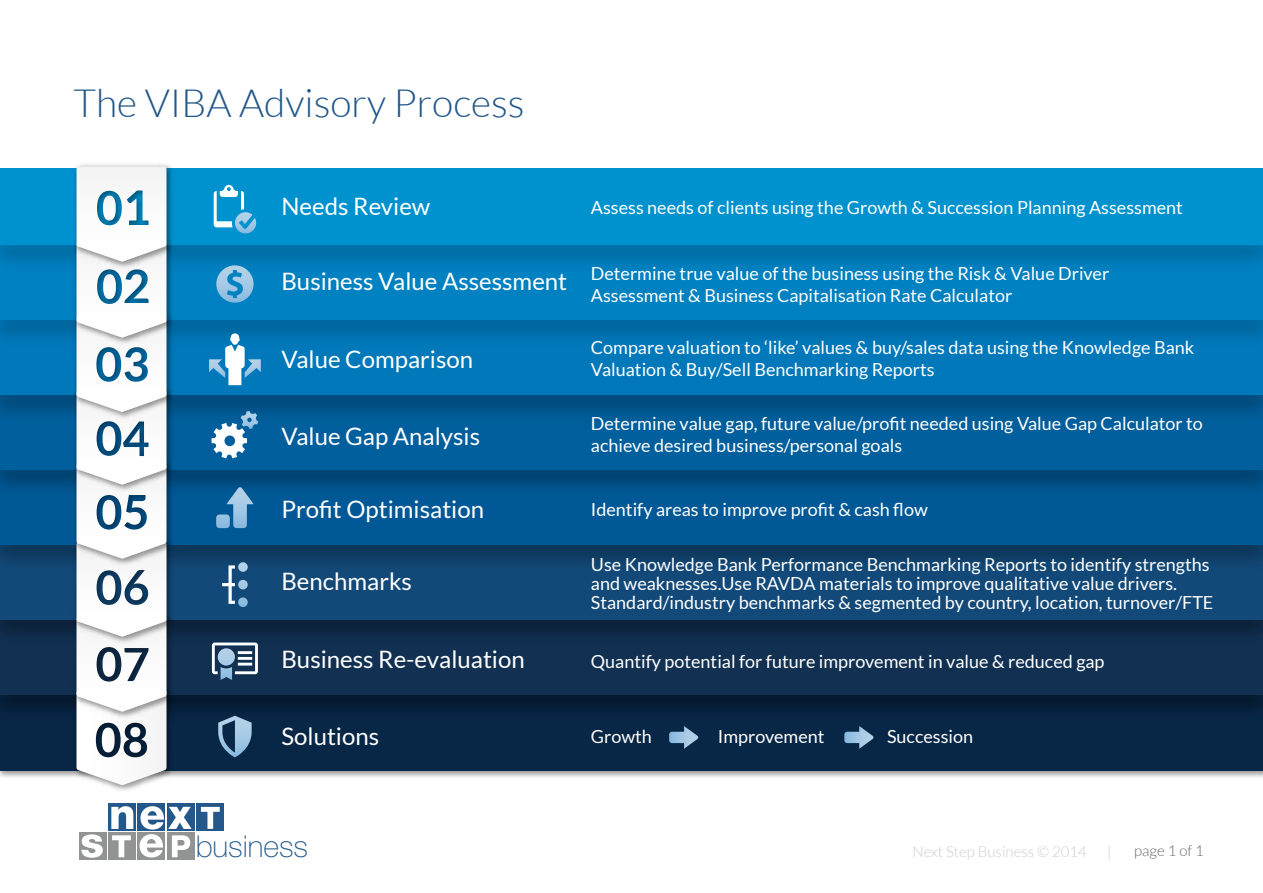
<style>
.page{position:relative;width:1263px;height:893px;background:#fff}
.page>*{position:absolute;margin:0;border:0;box-sizing:border-box;transform-origin:0 0}
.t1{font:300 39px "Lato";color:#215688}
.t2{font:100 30.15px "Helvetica Neue";color:#24588b}
.t3{font:24px "Lato";color:#fff}
.t4{font:18px/21.8px "Lato";color:#fff}
.t5{font:300 15px "Lato";color:#ccc}
.t6{font:300 15px "Lato";color:#666}
</style>
<div class="page">
<div style="left:0;top:695px;width:1263px;height:76px;background:#082747"></div>
<img style="left:0;top:695px;width:1263px;height:63px">
<div style="left:0;top:618px;width:1263px;height:77px;background:#113052"></div>
<div style="left:108px;top:803px;width:28px;height:28px;background:#24588b"></div>
<div style="left:137px;top:803px;width:28px;height:28px;background:#24588b"></div>
<div style="left:167px;top:803px;width:28px;height:28px;background:#24588b"></div>
<div style="left:108px;top:832px;width:28px;height:28px;background:#929493"></div>
<div style="left:79px;top:832px;width:28px;height:28px;background:#929493"></div>
<div style="left:137px;top:832px;width:28px;height:28px;background:#929493"></div>
<div style="left:167px;top:832px;width:28px;height:28px;background:#929493"></div>
<div style="left:196px;top:803px;width:28px;height:28px;background:#24588b"></div>
<svg style="left:111px;top:806px;width:22px;height:23px"></svg>
<svg style="left:81px;top:834px;width:22px;height:24px"></svg>
<svg style="left:201px;top:807px;width:19px;height:22px"></svg>
<svg style="left:112px;top:835px;width:19px;height:22px"></svg>
<svg style="left:140px;top:806px;width:52px;height:51px"></svg>
<img style="left:0;top:620px;width:1263px;height:52px">
<div style="left:0;top:543px;width:1263px;height:77px;background:linear-gradient(to bottom,#0e3d64,#134e80)"></div>
<div style="left:0;top:468px;width:1263px;height:77px;background:#005996"></div>
<img style="left:0;top:470px;width:1263px;height:59px">
<div style="left:0;top:393px;width:1263px;height:77px;background:#005f9c"></div>
<img style="left:0;top:395px;width:1263px;height:64px">
<div style="left:0;top:318px;width:1263px;height:77px;background:linear-gradient(to bottom,#006ca7,#007dc1)"></div>
<div style="left:0;top:243px;width:1263px;height:77px;background:linear-gradient(to bottom,#0074ae,#0086c9)"></div>
<div style="left:0;top:168px;width:1263px;height:77px;background:#0092ce"></div>
<img style="left:72px;top:721px;width:105px;height:69px">
<img style="left:72px;top:646px;width:105px;height:75px">
<img style="left:72px;top:568px;width:105px;height:78px">
<img style="left:72px;top:495px;width:105px;height:73px">
<img style="left:72px;top:423px;width:105px;height:72px">
<img style="left:72px;top:348px;width:105px;height:75px">
<img style="left:72px;top:271px;width:105px;height:77px">
<svg style="left:216px;top:487px;width:38px;height:41px"></svg>
<svg style="left:216px;top:265px;width:38px;height:38px"></svg>
<svg style="left:209px;top:333px;width:52px;height:52px"></svg>
<svg style="left:214px;top:185px;width:42px;height:48px"></svg>
<svg style="left:222px;top:562px;width:26px;height:45px"></svg>
<svg style="left:212px;top:642px;width:46px;height:38px"></svg>
<svg style="left:218px;top:716px;width:34px;height:41px"></svg>
<svg style="left:212px;top:411px;width:46px;height:47px"></svg>
<img style="left:72px;top:164px;width:105px;height:107px">
<svg style="left:76px;top:167px;width:90px;height:618px"></svg>
<svg style="left:669px;top:726px;width:29px;height:23px"></svg>
<svg style="left:844px;top:726px;width:30px;height:23px"></svg>
<h1 class="t1" style="left:73px;top:82px;width:453px">The VIBA Advisory Process</h1>
<h3 class="t3" style="left:281px;top:193px;width:150px">Needs Review</h3>
<p class="t4" style="left:591px;top:196px;width:593px">Assess needs of clients using the Growth &amp; Succession Planning Assessment</p>
<h3 class="t3" style="left:281px;top:268px;width:287px">Business Value Assessment</h3>
<h3 class="t3" style="left:281px;top:346px;width:193px">Value Comparison</h3>
<h3 class="t3" style="left:281px;top:423px;width:200px">Value Gap Analysis</h3>
<h3 class="t3" style="left:281px;top:496px;width:204px">Profit Optimisation</h3>
<h3 class="t3" style="left:281px;top:568px;width:132px">Benchmarks</h3>
<h3 class="t3" style="left:281px;top:646px;width:245px">Business Re-evaluation</h3>
<h3 class="t3" style="left:281px;top:723px;width:99px">Solutions</h3>
<p class="t4" style="left:591px;top:263px;width:520px">Determine true value of the business using the Risk &amp; Value Driver<br>Assessment &amp; Business Capitalisation Rate Calculator</p>
<p class="t4" style="left:591px;top:337px;width:605px">Compare valuation to ‘like’ values &amp; buy/sales data using the Knowledge Bank<br>Valuation &amp; Buy/Sell Benchmarking Reports</p>
<p class="t4" style="left:591px;top:413px;width:613px">Determine value gap, future value/profit needed using Value Gap Calculator to achieve desired business/personal goals</p>
<p class="t4" style="left:591px;top:498px;width:338px">Identify areas to improve profit &amp; cash flow</p>
<p class="t4" style="left:591px;top:555px;width:624px;line-height:18.8px">Use Knowledge Bank Performance Benchmarking Reports to identify strengths and weaknesses.Use RAVDA materials to improve qualitative value drivers.<br>Standard/industry benchmarks &amp; segmented by country, location, turnover/FTE</p>
<p class="t4" style="left:591px;top:650px;width:515px">Quantify potential for future improvement in value &amp; reduced gap</p>
<p class="t4" style="left:591px;top:726px;width:62px">Growth</p>
<p class="t4" style="left:718px;top:726px;width:108px">Improvement</p>
<p class="t4" style="left:887px;top:726px;width:88px">Succession</p>
<h2 class="t2" style="left:196px;top:829px;width:114px">business</h2>
<p class="t5" style="left:912px;top:843px;width:176px">Next Step Business © 2014</p>
<p class="t5" style="left:1107px;top:843px;width:6px">|</p>
<p class="t6" style="left:1134px;top:843px;width:71px">page 1 of 1</p>
</div>
